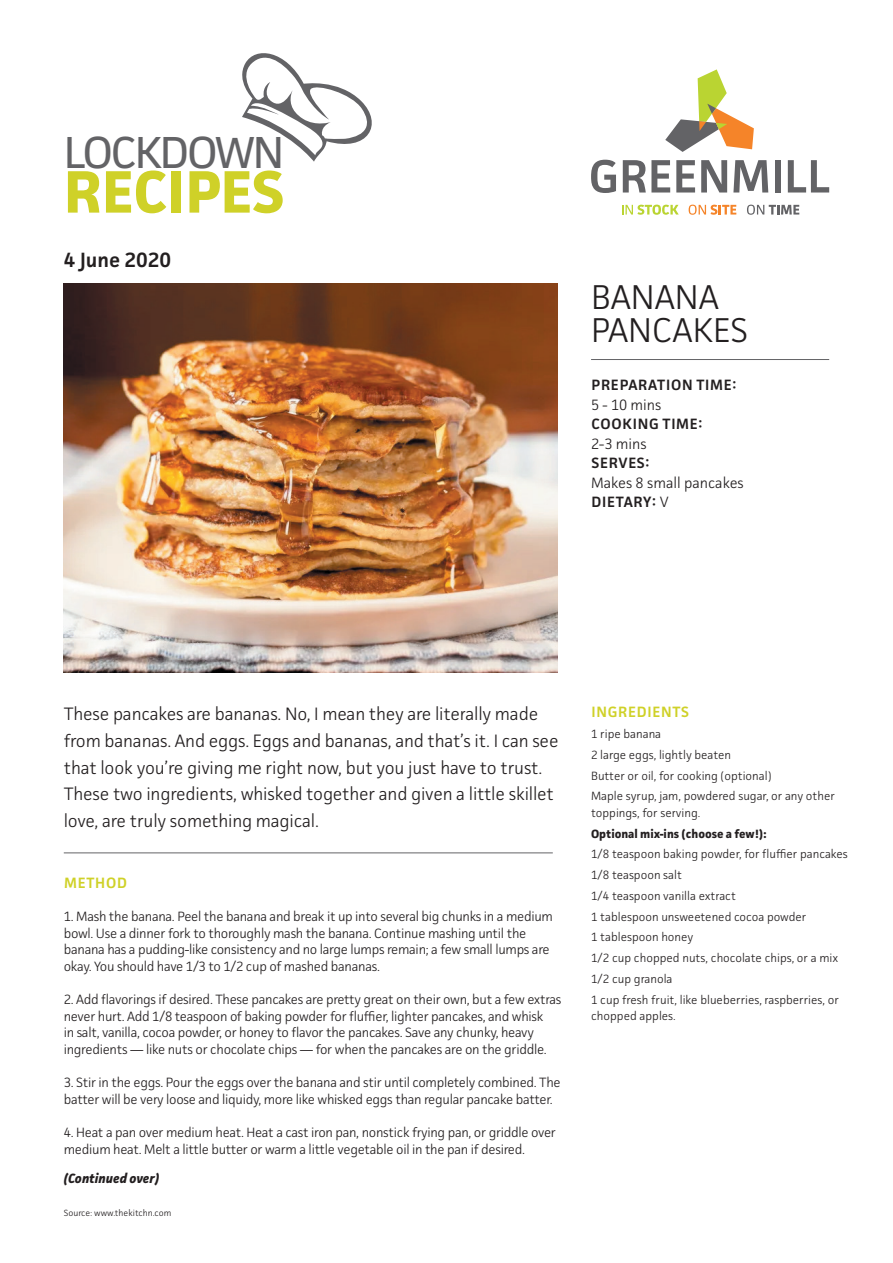
<style>
.page{position:relative;width:893px;height:1263px;background:#fff}
.page>*{position:absolute;margin:0;border:0;box-sizing:border-box;transform-origin:0 0}
.t1{font:700 60px "Facit";letter-spacing:-.005em;color:#cfd128}
.t2{font:45px "Facit";letter-spacing:-.05em;color:#636366}
.t3{font:300 34.5px/33px "Facit";color:#231f20}
.t4{font:600 20.7px "Facit";color:#231f20}
.t5{font:300 18px/26.8px "Facit";letter-spacing:-.01em;color:#231f20}
.t6{font:300 15px/19.5px "Facit";color:#231f20}
.t7{font:600 15px "Facit";letter-spacing:.05em;color:#231f20}
.t8{font:600 15px "Facit";letter-spacing:.05em;color:#cfd128}
.t9{font:300 13.5px/16.5px "Facit";letter-spacing:-.02em;color:#231f20}
.t10{font:italic 700 13.5px "Facit";color:#231f20}
.t11{font:300 12px/20.7px "Facit";color:#231f20}
.t12{font:700 12px "Facit";color:#231f20}
.t13{font:300 9px "Facit";color:#231f20}
.s1{font-weight:600}
</style>
<div class="page">
<img style="left:64px;top:284px;width:493px;height:389px">
<svg style="left:591px;top:160px;width:25px;height:33px"></svg>
<svg style="left:623px;top:160px;width:47px;height:32px"></svg>
<svg style="left:676px;top:160px;width:19px;height:32px"></svg>
<svg style="left:701px;top:160px;width:26px;height:32px"></svg>
<svg style="left:733px;top:160px;width:35px;height:32px"></svg>
<div style="left:775px;top:160px;width:6px;height:32px;background:#636366"></div>
<svg style="left:788px;top:160px;width:41px;height:32px"></svg>
<svg style="left:622px;top:205px;width:57px;height:10px"></svg>
<svg style="left:689px;top:205px;width:47px;height:10px"></svg>
<svg style="left:747px;top:205px;width:52px;height:10px"></svg>
<svg style="left:665px;top:69px;width:89px;height:83px"></svg>
<svg style="left:242px;top:53px;width:130px;height:109px"></svg>
<hr style="left:64px;top:853px;width:489px;height:1px;background:#636366">
<hr style="left:591px;top:359px;width:238px;height:1px;background:#636366">
<h2 class="t2" style="left:64px;top:125px;width:222px">LOCKDOWN</h2>
<h1 class="t1" style="left:64px;top:154px;width:222px">RECIPES</h1>
<h3 class="t4" style="left:64px;top:247px;width:109px">4 June 2020</h3>
<h3 class="t3" style="left:591px;top:280px;width:159px">BANANA<br>PANCAKES</h3>
<p class="t7" style="left:591px;top:376px;width:146px">PREPARATION TIME:</p>
<p class="t6" style="left:591px;top:394px;width:72px">5 - 10 mins</p>
<p class="t7" style="left:591px;top:415px;width:113px">COOKING TIME:</p>
<p class="t6" style="left:591px;top:433px;width:57px">2-3 mins</p>
<p class="t7" style="left:591px;top:454px;width:60px">SERVES:</p>
<p class="t6" style="left:591px;top:472px;width:154px">Makes 8 small pancakes<br><span class="s1">DIETARY:</span> V</p>
<p class="t5" style="left:64px;top:700px;width:496px">These pancakes are bananas. No, I mean they are literally made from bananas. And eggs. Eggs and bananas, and that’s it. I can see that look you’re giving me right now, but you just have to trust.<br>These two ingredients, whisked together and given a little skillet love, are truly something magical.</p>
<p class="t8" style="left:64px;top:873px;width:64px">METHOD</p>
<p class="t9" style="left:64px;top:908px;width:491px">1. Mash the banana. Peel the banana and break it up into several big chunks in a medium bowl. Use a dinner fork to thoroughly mash the banana. Continue mashing until the banana has a pudding-like consistency and no large lumps remain; a few small lumps are okay. You should have 1/3 to 1/2 cup of mashed bananas.</p>
<p class="t9" style="left:64px;top:991px;width:499px">2. Add flavorings if desired. These pancakes are pretty great on their own, but a few extras never hurt. Add 1/8 teaspoon of baking powder for fluffier, lighter pancakes, and whisk<br>in salt, vanilla, cocoa powder, or honey to flavor the pancakes. Save any chunky, heavy ingredients — like nuts or chocolate chips — for when the pancakes are on the griddle.</p>
<p class="t9" style="left:64px;top:1074px;width:498px">3. Stir in the eggs. Pour the eggs over the banana and stir until completely combined. The batter will be very loose and liquidy, more like whisked eggs than regular pancake batter.</p>
<p class="t9" style="left:64px;top:1124px;width:494px">4. Heat a pan over medium heat. Heat a cast iron pan, nonstick frying pan, or griddle over medium heat. Melt a little butter or warm a little vegetable oil in the pan if desired.</p>
<p class="t10" style="left:64px;top:1170px;width:97px">(Continued over)</p>
<p class="t13" style="left:64px;top:1207px;width:109px">Source: www.thekitchn.com</p>
<p class="t8" style="left:591px;top:703px;width:99px">INGREDIENTS</p>
<p class="t11" style="left:591px;top:723px;width:245px">1 ripe banana<br>2 large eggs, lightly beaten<br>Butter or oil, for cooking (optional)<br>Maple syrup, jam, powdered sugar, or any other</p>
<p class="t11" style="left:591px;top:802px;width:111px">toppings, for serving.</p>
<p class="t12" style="left:591px;top:826px;width:177px">Optional mix-ins (choose a few!):</p>
<p class="t11" style="left:591px;top:844px;width:258px">1/8 teaspoon baking powder, for fluffier pancakes 1/8 teaspoon salt<br>1/4 teaspoon vanilla extract<br>1 tablespoon unsweetened cocoa powder<br>1 tablespoon honey<br>1/2 cup chopped nuts, chocolate chips, or a mix 1/2 cup granola<br>1 cup fresh fruit, like blueberries, raspberries, or</p>
<p class="t11" style="left:591px;top:1005px;width:86px">chopped apples.</p>
</div>
